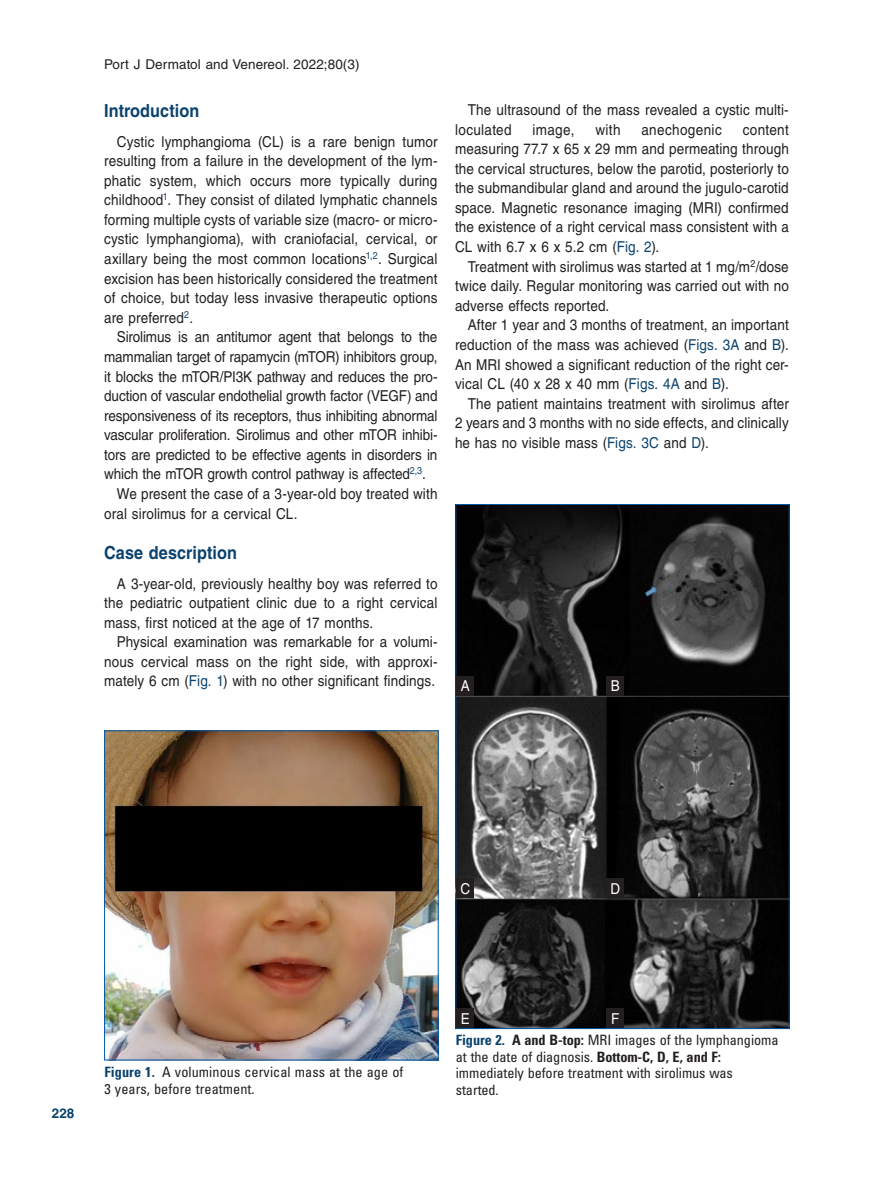
<style>
.page{position:relative;width:893px;height:1191px;background:#fff}
.page>*{position:absolute;margin:0;border:0;box-sizing:border-box;transform-origin:0 0}
.t1{font:700 18px "Helvetica LT Std";letter-spacing:.005em;color:#0b436d;scale:.9 1}
.t2{font:15px/19.6px "Helvetica LT Std";letter-spacing:.005em;color:#231f20;text-align:justify;scale:.9 1}
.t3{font:15px "Helvetica LT Std";letter-spacing:.03em;color:#231f20;scale:.9 1}
.t4{font:15px "Helvetica LT Std";color:#fff;scale:.9 1}
.t5{font:condensed 14.25px/16.5px "Univers LT Std";letter-spacing:-.005em;color:#231f20}
.t6{font:13.5px "Helvetica LT Std";letter-spacing:.005em;color:#231f20}
.t7{font:700 13.5px "Helvetica LT Std";color:#0b436d}
.s1{color:#0b436d}
.s2{font-weight:700;color:#0b436d}
.s3{font-weight:700}
</style>
<div class="page">
<img style="left:106px;top:732px;width:331px;height:326px">
<div style="left:104px;top:730px;width:335px;height:330px;border:1px solid #0157a8"></div>
<img style="left:457px;top:506px;width:330px;height:521px">
<div style="left:456px;top:676px;width:18px;height:20px;background:#231f20"></div>
<div style="left:456px;top:878px;width:18px;height:20px;background:#231f20"></div>
<div style="left:456px;top:1008px;width:18px;height:20px;background:#231f20"></div>
<div style="left:606px;top:676px;width:18px;height:20px;background:#231f20"></div>
<div style="left:606px;top:878px;width:18px;height:20px;background:#231f20"></div>
<div style="left:606px;top:1008px;width:18px;height:20px;background:#231f20"></div>
<p class="t6" style="left:104px;top:57px;width:257px">Port J Dermatol and Venereol. 2022;80(3)</p>
<p class="t1" style="left:104px;top:100px;width:107px">Introduction</p>
<p class="t2" style="left:104px;top:131px;width:372px;text-indent:13px">Cystic lymphangioma (CL) is a rare benign tumor resulting from a failure in the development of the lym&shy;phatic system, which occurs more typically during childhood<sup>1</sup>. They consist of dilated lymphatic channels forming multiple cysts of variable size (macro- or micro&shy;cystic lymphangioma), with craniofacial, cervical, or axillary being the most common locations<sup>1</sup><sup>,</sup><sup>2</sup>. Surgical excision has been historically considered the treatment of choice, but today less invasive therapeutic options are preferred<sup>2</sup>.</p>
<p class="t2" style="left:117px;top:327px;width:358px">Sirolimus is an antitumor agent that belongs to the</p>
<p class="t2" style="left:104px;top:347px;width:372px">mammalian target of rapamycin (mTOR) inhibitors group,</p>
<p class="t2" style="left:104px;top:366px;width:372px">it blocks the mTOR/PI3K pathway and reduces the pro-</p>
<p class="t2" style="left:104px;top:386px;width:372px">duction of vascular endothelial growth factor (VEGF) and</p>
<p class="t2" style="left:104px;top:405px;width:372px">responsiveness of its receptors, thus inhibiting abnormal</p>
<p class="t2" style="left:104px;top:425px;width:372px">vascular proliferation. Sirolimus and other mTOR inhibi-</p>
<p class="t2" style="left:104px;top:445px;width:372px">tors are predicted to be effective agents in disorders in</p>
<p class="t2" style="left:104px;top:464px;width:359px">which the mTOR growth control pathway is affected<sup>2</sup><sup>,</sup><sup>3</sup>.</p>
<p class="t2" style="left:117px;top:484px;width:358px">We present the case of a 3-year-old boy treated with</p>
<p class="t2" style="left:104px;top:503px;width:216px">oral sirolimus for a cervical CL.</p>
<p class="t1" style="left:104px;top:542px;width:149px">Case description</p>
<p class="t2" style="left:104px;top:573px;width:372px;text-indent:13px">A 3-year-old, previously healthy boy was referred to the pediatric outpatient clinic due to a right cervical mass, first noticed at the age of 17 months.</p>
<p class="t2" style="left:104px;top:632px;width:372px;text-indent:13px">Physical examination was remarkable for a volumi&shy;nous cervical mass on the right side, with approxi&shy;mately 6 cm (<span class="s1">Fig. 1</span>) with no other significant findings.</p>
<p class="t2" style="left:455px;top:100px;width:372px;text-indent:13px">The ultrasound of the mass revealed a cystic multi&shy;loculated</p>
<p class="t2" style="left:533px;top:119px;width:48px">image,</p>
<p class="t2" style="left:595px;top:119px;width:29px">with</p>
<p class="t3" style="left:641px;top:121px;width:91px">anechogenic</p>
<p class="t2" style="left:455px;top:119px;width:372px;text-indent:288px">content measuring 77.7 x 65 x 29 mm and permeating through the cervical structures, below the parotid, posteriorly to the submandibular gland and around the jugulo-carotid space. Magnetic resonance imaging (MRI) confirmed the existence of a right cervical mass consistent with a CL with 6.7 x 6 x 5.2 cm (<span class="s1">Fig. 2</span>).</p>
<p class="t2" style="left:455px;top:256px;width:372px;text-indent:13px">Treatment with sirolimus was started at 1 mg/m<sup>2</sup>/dose twice daily. Regular monitoring was carried out with no adverse effects reported.</p>
<p class="t2" style="left:455px;top:315px;width:372px;text-indent:13px">After 1 year and 3 months of treatment, an important reduction of the mass was achieved (<span class="s1">Figs. 3A</span> and <span class="s1">B</span>).<br>An MRI showed a significant reduction of the right cer&shy;vical CL (40 x 28 x 40 mm (<span class="s1">Figs. 4A</span> and <span class="s1">B</span>).</p>
<p class="t2" style="left:455px;top:393px;width:372px;text-indent:13px">The patient maintains treatment with sirolimus after 2 years and 3 months with no side effects, and clinically he has no visible mass (<span class="s1">Figs. 3C</span> and <span class="s1">D</span>).</p>
<p class="t4" style="left:461px;top:677px;width:12px">A</p>
<p class="t4" style="left:611px;top:677px;width:12px">B</p>
<p class="t7" style="left:52px;top:1104px;width:24px">228</p>
<p class="t5" style="left:105px;top:1063px;width:300px"><span class="s2">Figure 1.</span> A voluminous cervical mass at the age of<br>3 years, before treatment.</p>
<p class="t4" style="left:460px;top:879px;width:12px">C</p>
<p class="t4" style="left:461px;top:1009px;width:12px">E</p>
<p class="t4" style="left:610px;top:879px;width:12px">D</p>
<p class="t4" style="left:611px;top:1009px;width:11px">F</p>
<p class="t5" style="left:456px;top:1031px;width:324px"><span class="s2">Figure 2.</span> <span class="s3">A and B-top:</span> MRI images of the lymphangioma at the date of diagnosis. <span class="s3">Bottom-C, D, E, and F: </span>immediately before treatment with sirolimus was started.</p>
</div>
